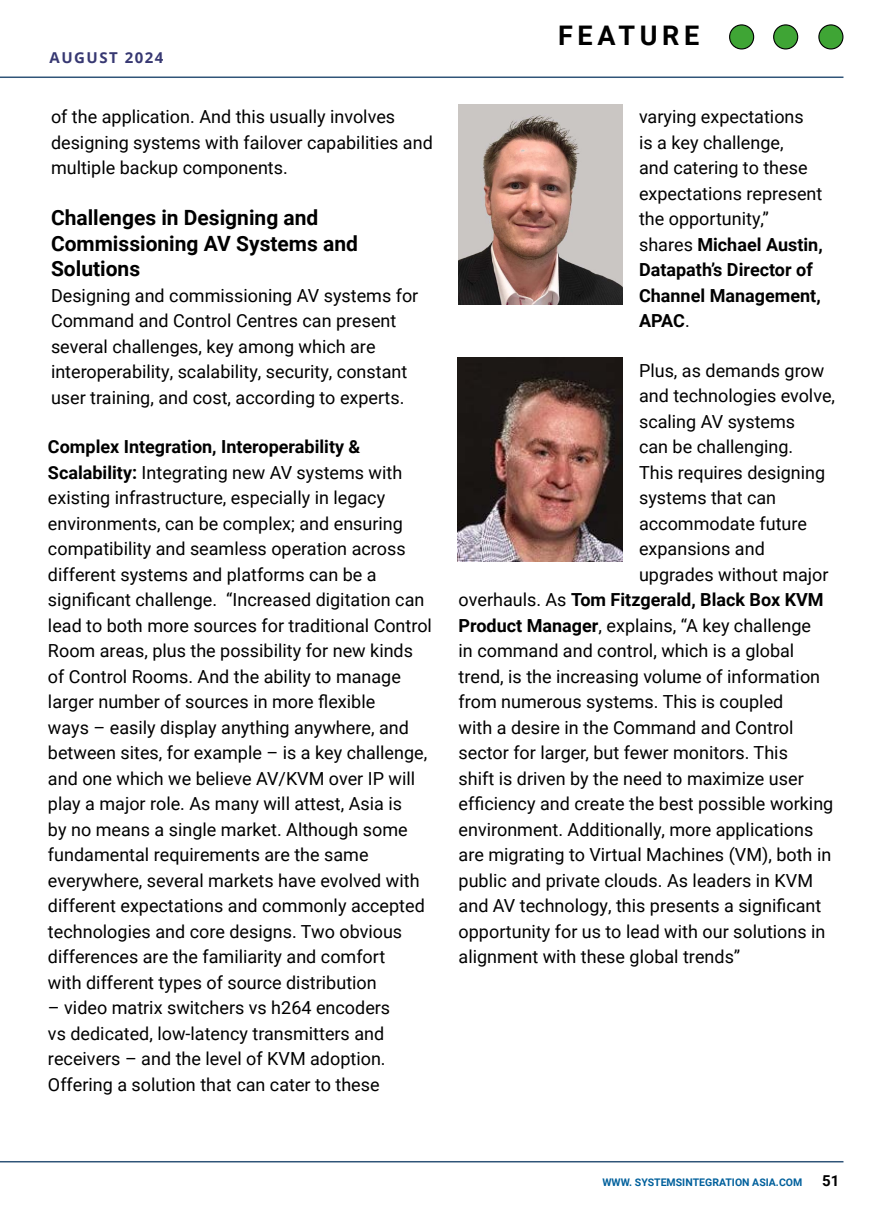
<style>
.page{position:relative;width:893px;height:1212px;background:#fff}
.page>*{position:absolute;margin:0;border:0;box-sizing:border-box;transform-origin:0 0}
.t1{font:700 27px "Roboto";letter-spacing:.17em;color:#000}
.t2{font:700 21px/25.5px "Roboto";color:#000}
.t3{font:18px/25.5px "Roboto";color:#000}
.t4{font:700 18px "Roboto";color:#000}
.t5{font:700 15px "Open Sans";letter-spacing:.1em;color:#373872}
.t6{font:700 15px "Roboto";color:#000}
.t7{font:700 10.5px "Roboto";color:#00609c}
.s1{font-weight:700}
.s2{font-weight:400}
</style>
<div class="page">
<hr style="left:0;top:1161px;width:843px;height:1px;background:#2f5478">
<hr style="left:0;top:76px;width:843px;height:2px;background:#2f5478">
<img style="left:459px;top:104px;width:163px;height:200px">
<img style="left:457px;top:358px;width:165px;height:204px">
<div style="left:730px;top:25px;width:24px;height:24px;background:#3fa535;border-radius:50%"></div>
<div style="left:729px;top:24px;width:25px;height:26px;border:1px solid #000;border-radius:50%"></div>
<div style="left:774px;top:25px;width:24px;height:24px;background:#3fa535;border-radius:50%"></div>
<div style="left:773px;top:24px;width:25px;height:26px;border:1px solid #000;border-radius:50%"></div>
<div style="left:819px;top:25px;width:24px;height:24px;background:#3fa535;border-radius:50%"></div>
<div style="left:818px;top:24px;width:25px;height:26px;border:1px solid #000;border-radius:50%"></div>
<p class="t5" style="left:50px;top:47px;width:115px">AUGUST 2024</p>
<p class="t3" style="left:51px;top:103px;width:383px">of the application. And this usually involves designing systems with failover capabilities and multiple backup components.</p>
<p class="t2" style="left:51px;top:204px;width:308px">Challenges in Designing and<br>Commissioning AV Systems and<br>Solutions</p>
<p class="t3" style="left:51px;top:282px;width:369px">Designing and commissioning AV systems for Command and Control Centres can present several challenges, key among which are interoperability, scalability, security, constant user training, and cost, according to experts.</p>
<p class="t3" style="left:48px;top:433px;width:385px"><span class="s1">Complex Integration, Interoperability &amp; Scalability:</span> Integrating new AV systems with existing infrastructure, especially in legacy environments, can be complex; and ensuring compatibility and seamless operation across different systems and platforms can be a significant challenge. “Increased digitation can lead to both more sources for traditional Control Room areas, plus the possibility for new kinds of Control Rooms. And the ability to manage larger number of sources in more flexible<br>ways – easily display anything anywhere, and between sites, for example – is a key challenge, and one which we believe AV/KVM over IP will play a major role. As many will attest, Asia is<br>by no means a single market. Although some fundamental requirements are the same everywhere, several markets have evolved with different expectations and commonly accepted technologies and core designs. Two obvious differences are the familiarity and comfort<br>with different types of source distribution</p>
<p class="t3" style="left:48px;top:994px;width:344px">– video matrix switchers vs h264 encoders vs dedicated, low-latency transmitters and receivers – and the level of KVM adoption.<br>Offering a solution that can cater to these</p>
<h1 class="t1" style="left:558px;top:17px;width:143px">FEATURE</h1>
<p class="t3" style="left:639px;top:103px;width:185px">varying expectations<br>is a key challenge,<br>and catering to these expectations represent the opportunity,” shares <span class="s1">Michael Austin,<br>Datapath’s Director of<br>Channel Management,<br>APAC</span>.</p>
<p class="t3" style="left:639px;top:357px;width:187px">Plus, as demands grow</p>
<p class="t3" style="left:639px;top:382px;width:198px">and technologies evolve,</p>
<p class="t3" style="left:639px;top:408px;width:158px">scaling AV systems</p>
<p class="t3" style="left:639px;top:433px;width:156px">can be challenging.</p>
<p class="t3" style="left:639px;top:459px;width:188px">This requires designing</p>
<p class="t3" style="left:639px;top:484px;width:139px">systems that can</p>
<p class="t3" style="left:639px;top:510px;width:170px">accommodate future</p>
<p class="t3" style="left:639px;top:535px;width:127px">expansions and</p>
<p class="t3" style="left:639px;top:561px;width:191px">upgrades without major</p>
<p class="t4" style="left:459px;top:587px;width:367px"><span class="s2">overhauls. As</span> Tom Fitzgerald, Black Box KVM</p>
<p class="t3" style="left:459px;top:612px;width:354px"><span class="s1">Product Manager</span>, explains, “A key challenge</p>
<p class="t3" style="left:459px;top:637px;width:337px">in command and control, which is a global</p>
<p class="t3" style="left:459px;top:663px;width:363px">trend, is the increasing volume of information</p>
<p class="t3" style="left:459px;top:688px;width:326px">from numerous systems. This is coupled</p>
<p class="t3" style="left:459px;top:714px;width:336px">with a desire in the Command and Control</p>
<p class="t3" style="left:459px;top:739px;width:331px">sector for larger, but fewer monitors. This</p>
<p class="t3" style="left:459px;top:765px;width:347px">shift is driven by the need to maximize user</p>
<p class="t3" style="left:459px;top:790px;width:376px">efficiency and create the best possible working</p>
<p class="t3" style="left:459px;top:816px;width:356px">environment. Additionally, more applications</p>
<p class="t3" style="left:459px;top:841px;width:374px">are migrating to Virtual Machines (VM), both in</p>
<p class="t3" style="left:459px;top:867px;width:356px">public and private clouds. As leaders in KVM</p>
<p class="t3" style="left:459px;top:892px;width:364px">and AV technology, this presents a significant</p>
<p class="t3" style="left:459px;top:918px;width:368px">opportunity for us to lead with our solutions in</p>
<p class="t3" style="left:459px;top:943px;width:283px">alignment with these global trends”</p>
<p class="t7" style="left:602px;top:1175px;width:201px">WWW. SYSTEMSINTEGRATION ASIA.COM</p>
<p class="t6" style="left:822px;top:1170px;width:19px">51</p>
</div>
